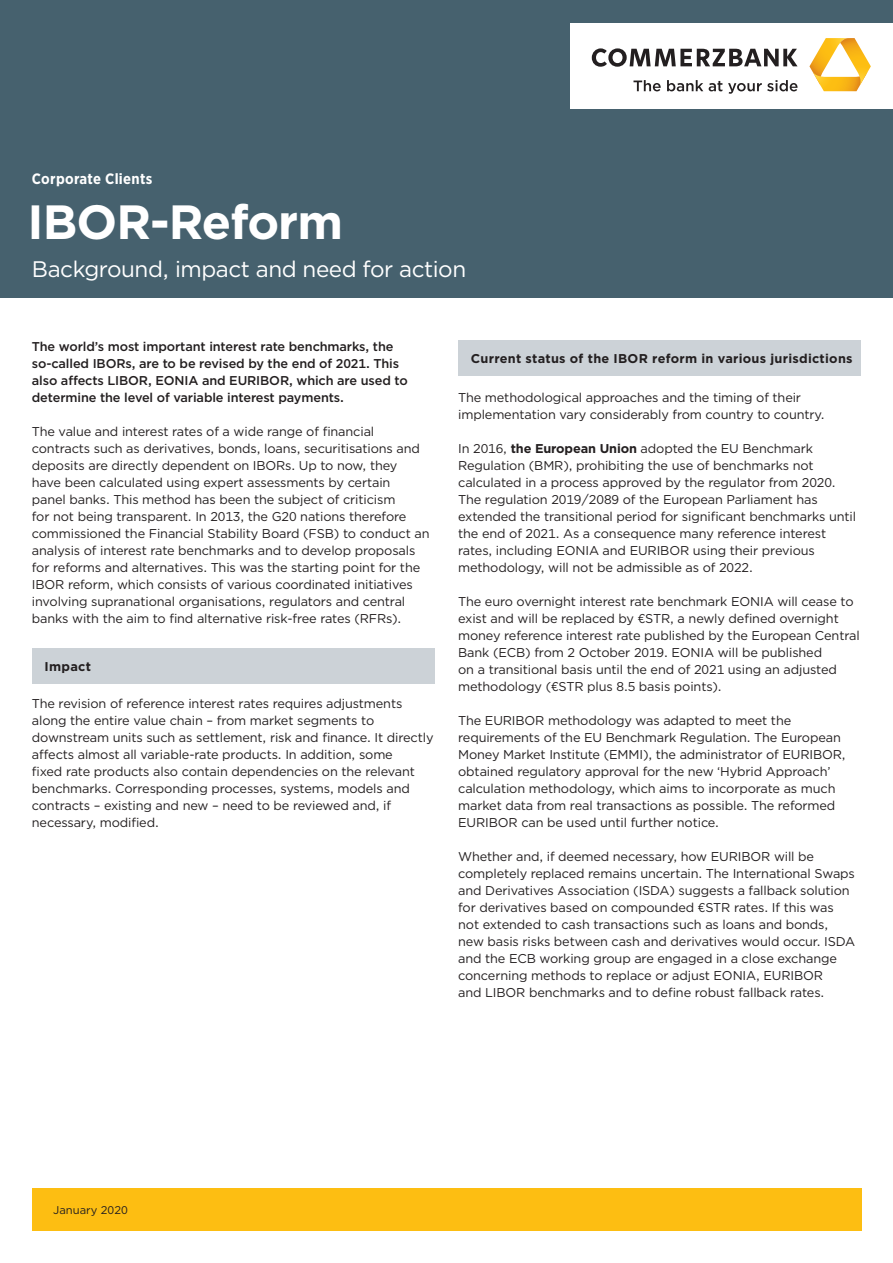
<style>
.page{position:relative;width:893px;height:1263px;background:#fff}
.page>*{position:absolute;margin:0;border:0;box-sizing:border-box;transform-origin:0 0}
.Headline_Titel_title{font:700 48px "Gotham";letter-spacing:-.02em;color:#fff}
.Subheadline{font:22.5px "Gotham";letter-spacing:-.02em;color:#fff}
.Geschäftsfeld___busi{font:700 15px "Gotham Narrow";letter-spacing:.02em;color:#fff}
.Copy{font:12.75px/17px "Gotham";letter-spacing:-.01em;color:#231f20}
.Copy-2{font:500 12.75px/17px "Gotham";letter-spacing:-.01em;color:#231f20}
.Intermediate_headlin{font:700 12.75px "Gotham";letter-spacing:.02em;color:#231f20}
.Rubrizierung_categor{font:11.25px "Gotham";color:#231f20}
.s1{font-weight:700}
</style>
<div class="page">
<div style="left:0;top:0;width:893px;height:298px;background:#46616e"></div>
<div style="left:32px;top:1188px;width:829px;height:43px;background:#fdbe12"></div>
<div style="left:570px;top:24px;width:322px;height:85px;background:#fff"></div>
<svg style="left:809px;top:38px;width:62px;height:53px"></svg>
<svg style="left:592px;top:48px;width:205px;height:19px"></svg>
<svg style="left:633px;top:80px;width:28px;height:11px"></svg>
<svg style="left:667px;top:80px;width:36px;height:11px"></svg>
<svg style="left:709px;top:81px;width:13px;height:10px"></svg>
<svg style="left:728px;top:80px;width:69px;height:14px"></svg>
<div style="left:458px;top:340px;width:403px;height:36px;background:#ccd2d7"></div>
<div style="left:32px;top:648px;width:403px;height:36px;background:#ccd2d7"></div>
<p class="Geschäftsfeld___busi" style="left:32px;top:169px;width:122px">Corporate Clients</p>
<p class="Headline_Titel_title" style="left:28px;top:190px;width:317px">IBOR-Reform</p>
<p class="Subheadline" style="left:32px;top:254px;width:436px">Background, impact and need for action</p>
<p class="Copy-2" style="left:32px;top:338px;width:377px">The world’s most important interest rate benchmarks, the so-called IBORs, are to be revised by the end of 2021. This also affects LIBOR, EONIA and EURIBOR, which are used to determine the level of variable interest payments.</p>
<p class="Copy" style="left:32px;top:423px;width:399px">The value and interest rates of a wide range of financial contracts such as derivatives, bonds, loans, securitisations and deposits are directly dependent on IBORs. Up to now, they have been calculated using expert assessments by certain<br>panel banks. This method has been the subject of criticism<br>for not being transparent. In 2013, the G20 nations therefore commissioned the Financial Stability Board (FSB) to conduct an analysis of interest rate benchmarks and to develop proposals for reforms and alternatives. This was the starting point for the IBOR reform, which consists of various coordinated initiatives involving supranational organisations, regulators and central banks with the aim to find alternative risk-free rates (RFRs).</p>
<p class="Intermediate_headlin" style="left:45px;top:658px;width:48px">Impact</p>
<p class="Copy" style="left:32px;top:695px;width:403px">The revision of reference interest rates requires adjustments along the entire value chain – from market segments to downstream units such as settlement, risk and finance. It directly affects almost all variable-rate products. In addition, some<br>fixed rate products also contain dependencies on the relevant benchmarks. Corresponding processes, systems, models and contracts – existing and new – need to be reviewed and, if necessary, modified.</p>
<p class="Intermediate_headlin" style="left:471px;top:350px;width:383px">Current status of the IBOR reform in various jurisdictions</p>
<p class="Copy" style="left:458px;top:389px;width:368px">The methodological approaches and the timing of their implementation vary considerably from country to country.</p>
<p class="Copy" style="left:458px;top:440px;width:399px">In 2016, <span class="s1">the European Union</span> adopted the EU Benchmark Regulation (BMR), prohibiting the use of benchmarks not calculated in a process approved by the regulator from 2020.<br>The regulation 2019/2089 of the European Parliament has extended the transitional period for significant benchmarks until the end of 2021. As a consequence many reference interest rates, including EONIA and EURIBOR using their previous methodology, will not be admissible as of 2022.</p>
<p class="Copy" style="left:458px;top:593px;width:403px">The euro overnight interest rate benchmark EONIA will cease to exist and will be replaced by €STR, a newly defined overnight money reference interest rate published by the European Central Bank (ECB) from 2 October 2019. EONIA will be published<br>on a transitional basis until the end of 2021 using an adjusted methodology (€STR plus 8.5 basis points).</p>
<p class="Copy" style="left:458px;top:712px;width:389px">The EURIBOR methodology was adapted to meet the requirements of the EU Benchmark Regulation. The European Money Market Institute (EMMI), the administrator of EURIBOR, obtained regulatory approval for the new ‘Hybrid Approach’ calculation methodology, which aims to incorporate as much market data from real transactions as possible. The reformed EURIBOR can be used until further notice.</p>
<p class="Copy" style="left:458px;top:848px;width:398px">Whether and, if deemed necessary, how EURIBOR will be completely replaced remains uncertain. The International Swaps and Derivatives Association (ISDA) suggests a fallback solution for derivatives based on compounded €STR rates. If this was not extended to cash transactions such as loans and bonds, new basis risks between cash and derivatives would occur. ISDA and the ECB working group are engaged in a close exchange concerning methods to replace or adjust EONIA, EURIBOR<br>and LIBOR benchmarks and to define robust fallback rates.</p>
<p class="Rubrizierung_categor" style="left:53px;top:1202px;width:76px">January 2020</p>
</div>
